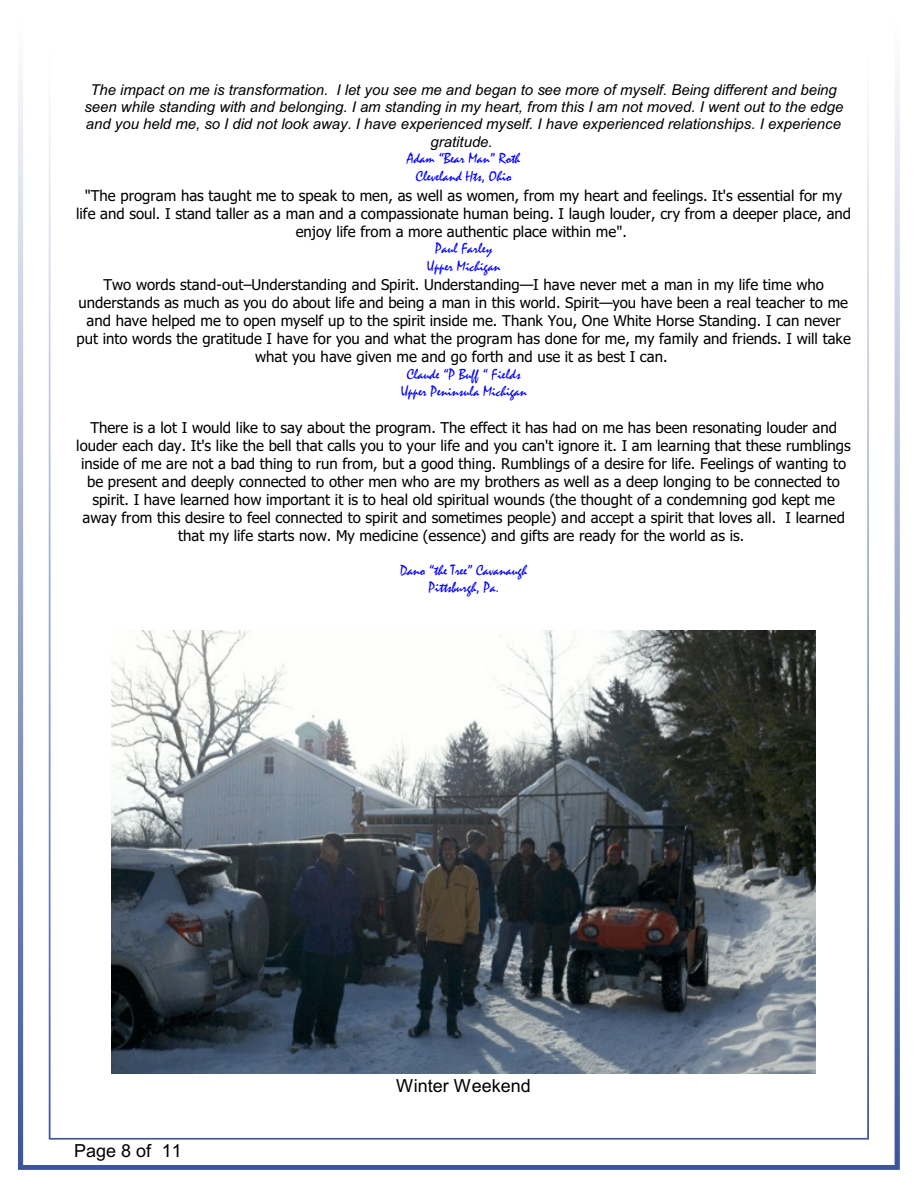
<style>
.page{position:relative;width:918px;height:1188px;background:#fff}
.page>*{position:absolute;margin:0;border:0;box-sizing:border-box;transform-origin:0 0}
.t1{font:18px "Arial";color:#000}
.t2{font:italic 15px/18px "Tahoma";color:#000;text-align:center}
.t3{font:italic 15px/17.2px "Arial";color:#000;text-align:center}
.t4{font:15px/17.9px "Mistral";color:#00f;text-align:center}
.t5{font:italic 15px/17.9px "Mistral";color:#00f;text-align:center}
</style>
<div class="page">
<img style="left:18px;top:80px;width:882px;height:1090px">
<img style="left:49px;top:80px;width:820px;height:1060px">
<img style="left:111px;top:630px;width:705px;height:444px">
<p class="t3" style="left:84px;top:82px;width:761px">The impact on me is transformation. I let you see me and began to see more of myself. Being different and being seen while standing with and belonging. I am standing in my heart, from this I am not moved. I went out to the edge and you held me, so I did not look away. I have experienced myself. I have experienced relationships. I experience gratitude.</p>
<p class="t4" style="left:407px;top:151px;width:114px">Adam “Bear Man” Roth<br>Cleveland Hts, Ohio</p>
<p class="t2" style="left:76px;top:188px;width:777px">"The program has taught me to speak to men, as well as women, from my heart and feelings. It's essential for my life and soul. I stand taller as a man and a compassionate human being. I laugh louder, cry from a deeper place, and enjoy life from a more authentic place within me".</p>
<p class="t4" style="left:427px;top:241px;width:75px">Paul Farley<br>Upper Michigan</p>
<p class="t2" style="left:76px;top:277px;width:776px">Two words stand-out–Understanding and Spirit. Understanding—I have never met a man in my life time who understands as much as you do about life and being a man in this world. Spirit—you have been a real teacher to me and have helped me to open myself up to the spirit inside me. Thank You, One White Horse Standing. I can never put into words the gratitude I have for you and what the program has done for me, my family and friends. I will take what you have given me and go forth and use it as best I can.</p>
<p class="t5" style="left:401px;top:367px;width:128px">Claude “P Buff “ Fields<br>Upper Peninsula Michigan</p>
<p class="t2" style="left:76px;top:420px;width:776px">There is a lot I would like to say about the program. The effect it has had on me has been resonating louder and louder each day. It's like the bell that calls you to your life and you can't ignore it. I am learning that these rumblings inside of me are not a bad thing to run from, but a good thing. Rumblings of a desire for life. Feelings of wanting to be present and deeply connected to other men who are my brothers as well as a deep longing to be connected to spirit. I have learned how important it is to heal old spiritual wounds (the thought of a condemning god kept me away from this desire to feel connected to spirit and sometimes people) and accept a spirit that loves all. I learned that my life starts now. My medicine (essence) and gifts are ready for the world as is.</p>
<p class="t4" style="left:400px;top:563px;width:129px">Dano “the Tree” Cavanaugh<br>Pittsburgh, Pa.</p>
<p class="t1" style="left:74px;top:1144px;width:109px">Page 8 of 11</p>
<p class="t1" style="left:396px;top:1079px;width:136px">Winter Weekend</p>
</div>
